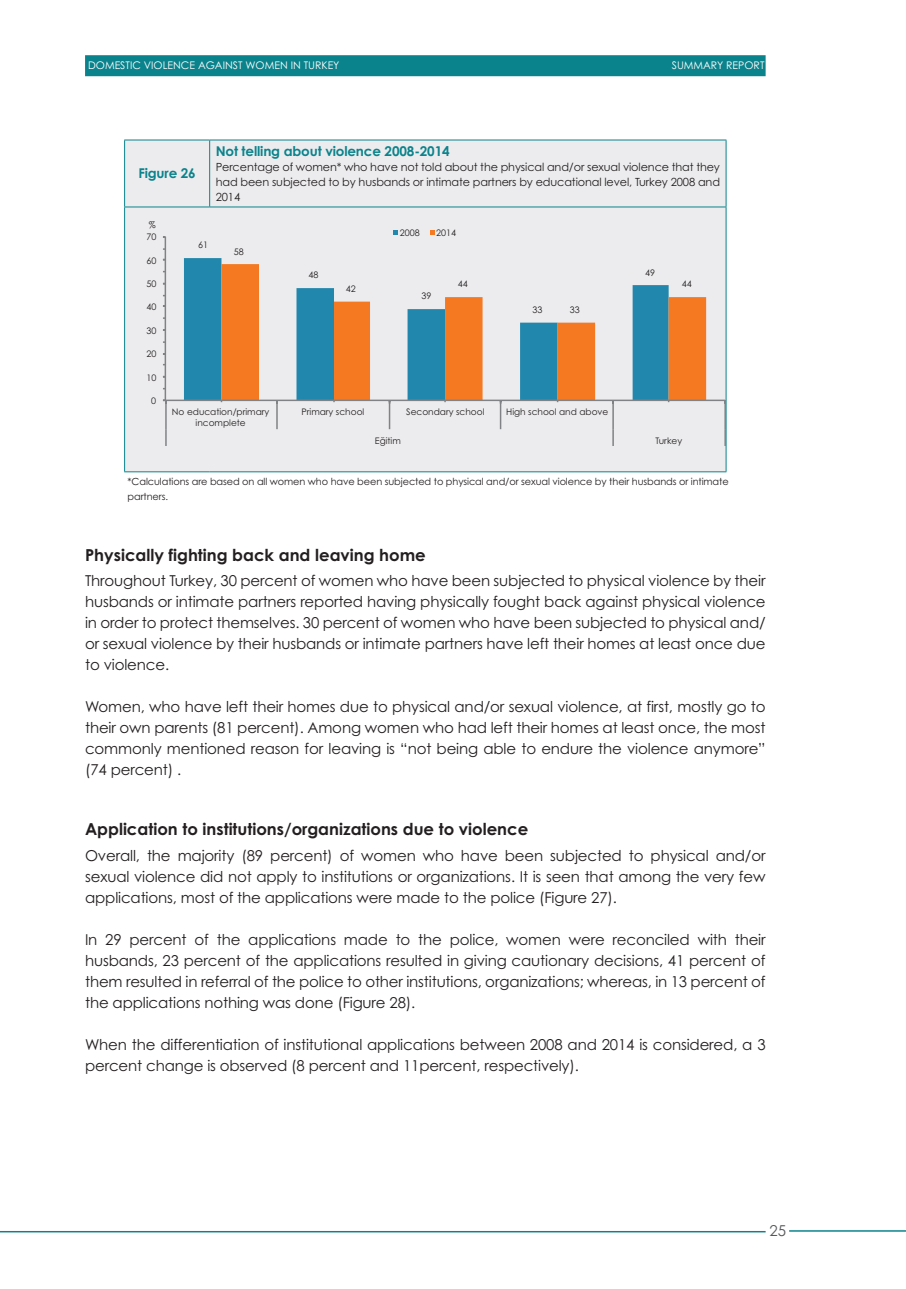
<style>
.page{position:relative;width:906px;height:1289px;background:#fff}
.page>*{position:absolute;margin:0;border:0;box-sizing:border-box;transform-origin:0 0}
.t1{font:700 16.5px "Century Gothic Std";color:#231f20}
.t2{font:15px/21px "Century Gothic Std";letter-spacing:-.01em;color:#231f20;text-align:justify}
.t3{font:15px "Century Gothic Std";color:#57585a}
.t4{font:700 13.5px "Century Gothic Std";letter-spacing:-.01em;color:#0b838c}
.t5{font:11.25px/15px "Century Gothic Std";letter-spacing:-.01em;color:#231f20;text-align:justify}
.t6{font:10.5px "Century Gothic Std";color:#fff}
.t7{font:9.75px/15px "Century Gothic Std";letter-spacing:-.01em;color:#231f20}
.t8{font:9px/10.5px "Century Gothic Std";color:#231f20;text-align:center}
</style>
<div class="page">
<div style="left:85px;top:55px;width:680px;height:21px;background:#0b838c"></div>
<hr style="left:789px;top:1230px;width:117px;height:1px;background:#0b838c">
<hr style="left:0;top:1230px;width:765px;height:2px;background:#0b838c">
<div style="left:125px;top:141px;width:600px;height:330px;background:#ececee"></div>
<hr style="left:124px;top:140px;width:86px;height:1px;background:#0b838c">
<hr style="left:124px;top:140px;width:1px;height:67px;background:#0b838c">
<hr style="left:210px;top:140px;width:516px;height:1px;background:#0b838c">
<hr style="left:209px;top:140px;width:1px;height:67px;background:#0b838c">
<hr style="left:725px;top:140px;width:1px;height:67px;background:#0b838c">
<hr style="left:124px;top:207px;width:86px;height:1px;background:#0b838c">
<hr style="left:124px;top:207px;width:1px;height:264px;background:#0b838c">
<hr style="left:210px;top:207px;width:516px;height:1px;background:#0b838c">
<hr style="left:725px;top:207px;width:1px;height:264px;background:#0b838c">
<hr style="left:124px;top:471px;width:86px;height:1px;background:#0b838c">
<hr style="left:210px;top:471px;width:516px;height:1px;background:#0b838c">
<svg style="left:184px;top:258px;width:484px;height:141px;background:#65a9c2"></svg>
<svg style="left:221px;top:264px;width:485px;height:135px;background:#c1b4a3"></svg>
<hr style="left:165px;top:237px;width:1px;height:163px;background:#808285">
<hr style="left:165px;top:399px;width:560px;height:2px;background:#808285">
<hr style="left:165px;top:400px;width:2px;height:29px;background:#808285">
<hr style="left:276px;top:400px;width:2px;height:29px;background:#808285">
<svg style="left:389px;top:401px;width:1px;height:28px"></svg>
<svg style="left:500px;top:401px;width:1px;height:28px"></svg>
<hr style="left:612px;top:400px;width:2px;height:29px;background:#808285">
<hr style="left:724px;top:400px;width:2px;height:29px;background:#808285">
<svg style="left:165px;top:429px;width:2px;height:16px"></svg>
<svg style="left:612px;top:429px;width:2px;height:16px"></svg>
<svg style="left:724px;top:429px;width:2px;height:16px"></svg>
<svg style="left:393px;top:230px;width:5px;height:5px"></svg>
<svg style="left:430px;top:230px;width:4px;height:5px"></svg>
<p class="t6" style="left:88px;top:59px;width:253px">DOMESTIC VIOLENCE AGAINST WOMEN IN TURKEY</p>
<p class="t6" style="left:672px;top:59px;width:94px">SUMMARY REPORT</p>
<p class="t4" style="left:138px;top:165px;width:59px">Figure 26</p>
<p class="t8" style="left:149px;top:219px;width:8px">%</p>
<p class="t8" style="left:147px;top:232px;width:11px">70</p>
<p class="t8" style="left:147px;top:255px;width:11px">60</p>
<p class="t8" style="left:147px;top:278px;width:11px">50</p>
<p class="t8" style="left:147px;top:302px;width:11px">40</p>
<p class="t8" style="left:147px;top:325px;width:11px">30</p>
<p class="t8" style="left:147px;top:348px;width:11px">20</p>
<p class="t8" style="left:147px;top:372px;width:11px">10</p>
<p class="t8" style="left:151px;top:395px;width:6px">0</p>
<p class="t8" style="left:198px;top:239px;width:11px">61</p>
<p class="t4" style="left:216px;top:143px;width:235px">Not telling about violence 2008-2014</p>
<p class="t5" style="left:216px;top:159px;width:506px">Percentage of women* who have not told about the physical and/or sexual violence that they had been subjected to by husbands or intimate partners by educational level, Turkey 2008 and 2014</p>
<p class="t8" style="left:234px;top:246px;width:11px">58</p>
<p class="t8" style="left:309px;top:269px;width:11px">48</p>
<p class="t8" style="left:346px;top:283px;width:11px">42</p>
<p class="t8" style="left:400px;top:227px;width:21px">2008</p>
<p class="t8" style="left:436px;top:227px;width:21px">2014</p>
<p class="t8" style="left:421px;top:290px;width:11px">39</p>
<p class="t8" style="left:458px;top:279px;width:11px">44</p>
<p class="t8" style="left:532px;top:304px;width:11px">33</p>
<p class="t8" style="left:570px;top:304px;width:11px">33</p>
<p class="t8" style="left:645px;top:267px;width:11px">49</p>
<p class="t8" style="left:682px;top:279px;width:11px">44</p>
<p class="t8" style="left:172px;top:406px;width:99px">No education/primary incomplete</p>
<p class="t8" style="left:301px;top:406px;width:64px">Primary school</p>
<p class="t8" style="left:406px;top:406px;width:80px">Secondary school</p>
<p class="t8" style="left:506px;top:406px;width:104px">High school and above</p>
<p class="t8" style="left:375px;top:435px;width:27px">Eğitim</p>
<p class="t8" style="left:655px;top:435px;width:28px">Turkey</p>
<p class="t7" style="left:128px;top:474px;width:602px">*Calculations are based on all women who have been subjected to physical and/or sexual violence by their husbands or intimate partners.</p>
<p class="t1" style="left:85px;top:544px;width:342px">Physically fighting back and leaving home</p>
<p class="t2" style="left:85px;top:570px;width:682px">Throughout Turkey, 30 percent of women who have been subjected to physical violence by their husbands or intimate partners reported having physically fought back against physical violence in order to protect themselves. 30 percent of women who have been subjected to physical and/ or sexual violence by their husbands or intimate partners have left their homes at least once due to violence.</p>
<p class="t2" style="left:85px;top:696px;width:682px">Women, who have left their homes due to physical and/or sexual violence, at first, mostly go to their own parents (81 percent). Among women who had left their homes at least once, the most commonly mentioned reason for leaving is “not being able to endure the violence anymore” (74 percent) .</p>
<p class="t1" style="left:85px;top:818px;width:445px">Application to institutions/organizations due to violence</p>
<p class="t2" style="left:85px;top:844px;width:682px">Overall, the majority (89 percent) of women who have been subjected to physical and/or sexual violence did not apply to institutions or organizations. It is seen that among the very few applications, most of the applications were made to the police (Figure 27).</p>
<p class="t2" style="left:85px;top:928px;width:682px">In 29 percent of the applications made to the police, women were reconciled with their husbands, 23 percent of the applications resulted in giving cautionary decisions, 41 percent of them resulted in referral of the police to other institutions, organizations; whereas, in 13 percent of the applications nothing was done (Figure 28).</p>
<p class="t2" style="left:85px;top:1033px;width:682px">When the differentiation of institutional applications between 2008 and 2014 is considered, a 3 percent change is observed (8 percent and 11percent, respectively).</p>
<p class="t3" style="left:769px;top:1221px;width:18px">25</p>
</div>
